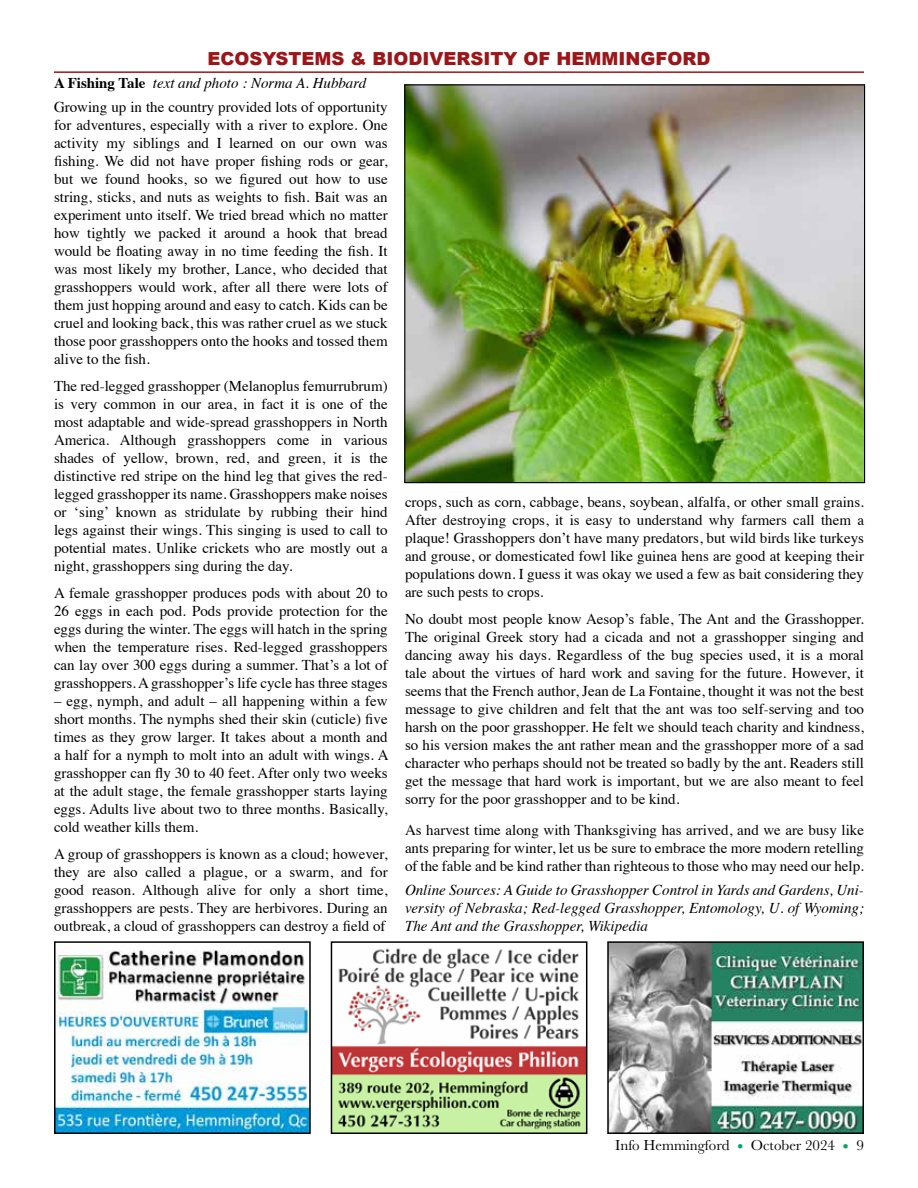
<style>
.page{position:relative;width:918px;height:1188px;background:#fff}
.page>*{position:absolute;margin:0;border:0;box-sizing:border-box;transform-origin:0 0}
.t1{font:900 18px "Arial";color:#9c1519}
.t2{font:15px/18px "Times";color:#000;text-align:justify}
.t3{font:italic 15px/18px "Times";color:#000;text-align:justify}
.t4{font:15px "Baskerville";color:#000}
.s1{font-weight:700}
.s2{font-style:italic}
.s3{font-size:18px;color:#00a664}
</style>
<div class="page">
<hr style="left:54px;top:71px;width:810px;height:2px;background:#9c1519">
<img style="left:610px;top:944px;width:251px;height:187px">
<div style="left:607px;top:941px;width:257px;height:193px;border:2px solid #000"></div>
<img style="left:334px;top:948px;width:250px;height:183px">
<div style="left:331px;top:941px;width:256px;height:193px;border:2px solid #000"></div>
<img style="left:406px;top:86px;width:457px;height:395px">
<img style="left:57px;top:946px;width:251px;height:185px">
<div style="left:54px;top:941px;width:257px;height:193px;border:2px solid #000"></div>
<p class="t1" style="left:207px;top:46px;width:505px">ECOSYSTEMS &amp; BIODIVERSITY OF HEMMINGFORD</p>
<p class="t2" style="left:54px;top:69px;width:335px;line-height:24px"><span class="s1">A Fishing Tale</span> <span class="s2">text and photo : Norma A. Hubbard<br></span>Growing up in the country provided lots of opportunity</p>
<p class="t2" style="left:54px;top:114px;width:335px">for adventures, especially with a river to explore. One activity my siblings and I learned on our own was fishing. We did not have proper fishing rods or gear, but we found hooks, so we figured out how to use string, sticks, and nuts as weights to fish. Bait was an experiment unto itself. We tried bread which no matter how tightly we packed it around a hook that bread would be floating away in no time feeding the fish. It was most likely my brother, Lance, who decided that grasshoppers would work, after all there were lots of them just hopping around and easy to catch. Kids can be cruel and looking back, this was rather cruel as we stuck those poor grasshoppers onto the hooks and tossed them alive to the fish.</p>
<p class="t2" style="left:54px;top:375px;width:335px">The red-legged grasshopper (Melanoplus femurrubrum) is very common in our area, in fact it is one of the most adaptable and wide-spread grasshoppers in North America. Although grasshoppers come in various shades of yellow, brown, red, and green, it is the distinctive red stripe on the hind leg that gives the red&shy;legged grasshopper its name. Grasshoppers make noises or ‘sing’ known as stridulate by rubbing their hind legs against their wings. This singing is used to call to potential mates. Unlike crickets who are mostly out a night, grasshoppers sing during the day.</p>
<p class="t2" style="left:54px;top:582px;width:335px">A female grasshopper produces pods with about 20 to 26 eggs in each pod. Pods provide protection for the eggs during the winter. The eggs will hatch in the spring when the temperature rises. Red-legged grasshoppers can lay over 300 eggs during a summer. That’s a lot of grasshoppers. A grasshopper’s life cycle has three stages</p>
<p class="t2" style="left:54px;top:690px;width:336px">– egg, nymph, and adult – all happening within a few short months. The nymphs shed their skin (cuticle) five times as they grow larger. It takes about a month and a half for a nymph to molt into an adult with wings. A grasshopper can fly 30 to 40 feet. After only two weeks at the adult stage, the female grasshopper starts laying eggs. Adults live about two to three months. Basically, cold weather kills them.</p>
<p class="t2" style="left:54px;top:843px;width:335px">A group of grasshoppers is known as a cloud; however, they are also called a plague, or a swarm, and for good reason. Although alive for only a short time, grasshoppers are pests. They are herbivores. During an outbreak, a cloud of grasshoppers can destroy a field of</p>
<p class="t2" style="left:405px;top:491px;width:461px">crops, such as corn, cabbage, beans, soybean, alfalfa, or other small grains.<br>After destroying crops, it is easy to understand why farmers call them a plaque! Grasshoppers don’t have many predators, but wild birds like turkeys and grouse, or domesticated fowl like guinea hens are good at keeping their populations down. I guess it was okay we used a few as bait considering they are such pests to crops.</p>
<p class="t2" style="left:405px;top:608px;width:461px">No doubt most people know Aesop’s fable, The Ant and the Grasshopper.<br>The original Greek story had a cicada and not a grasshopper singing and dancing away his days. Regardless of the bug species used, it is a moral tale about the virtues of hard work and saving for the future. However, it seems that the French author, Jean de La Fontaine, thought it was not the best message to give children and felt that the ant was too self-serving and too harsh on the poor grasshopper. He felt we should teach charity and kindness, so his version makes the ant rather mean and the grasshopper more of a sad character who perhaps should not be treated so badly by the ant. Readers still get the message that hard work is important, but we are also meant to feel sorry for the poor grasshopper and to be kind.</p>
<p class="t2" style="left:405px;top:820px;width:461px">As harvest time along with Thanksgiving has arrived, and we are busy like ants preparing for winter, let us be sure to embrace the more modern retelling of the fable and be kind rather than righteous to those who may need our help.</p>
<p class="t3" style="left:405px;top:880px;width:461px">Online Sources: A Guide to Grasshopper Control in Yards and Gardens, Uni&shy;versity of Nebraska; Red-legged Grasshopper, Entomology, U. of Wyoming; The Ant and the Grasshopper, Wikipedia</p>
<p class="t4" style="left:615px;top:1136px;width:250px">Info Hemmingford <span class="s3">•</span> October 2024 <span class="s3">•</span> 9</p>
</div>
